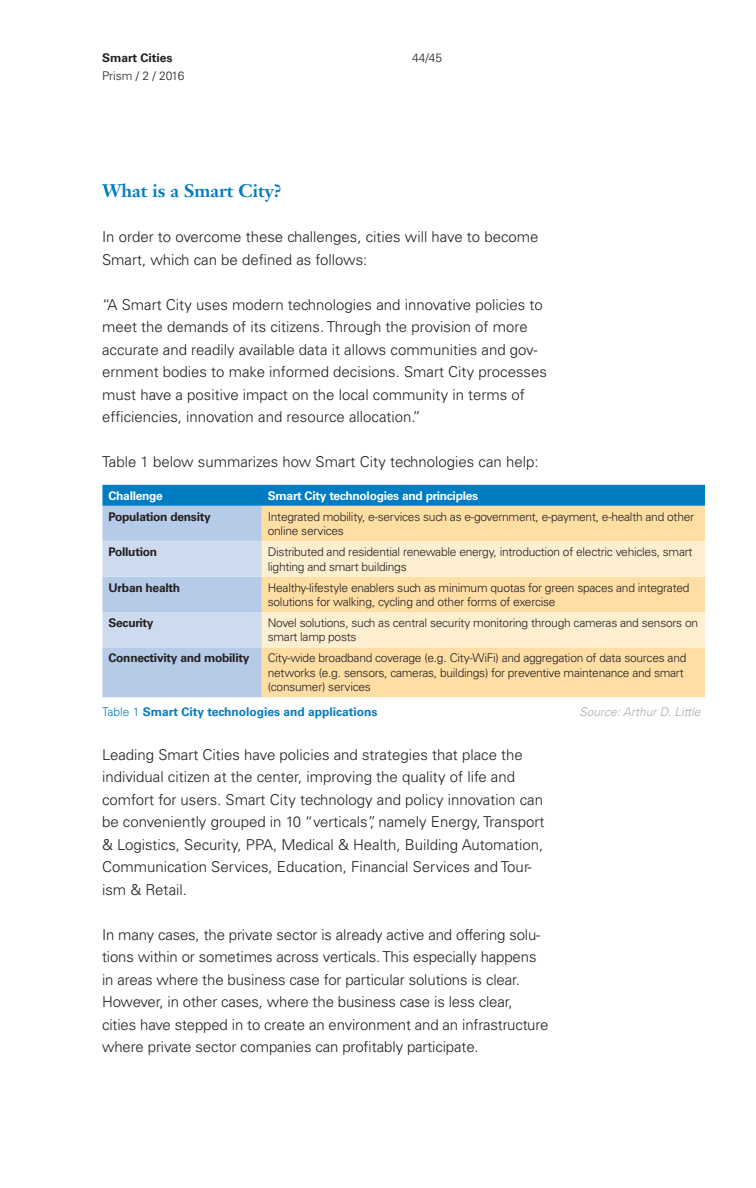
<style>
.page{position:relative;width:756px;height:1188px;background:#fff}
.page>*{position:absolute;margin:0;border:0;box-sizing:border-box;transform-origin:0 0}
.t1{font:18px "Janson Text Bold Os F";color:#007cc2}
.t2{font:300 15px/22.5px "Univers CE";color:#231f20}
.t3{font:300 12px/14.4px "Univers CE";letter-spacing:-.02em;color:#231f20}
.t4{font:700 12px "Univers CE";letter-spacing:-.02em;color:#231f20}
.t5{font:700 12px "Univers CE";letter-spacing:-.02em;color:#fff}
.t6{font:700 12px "Univers CE";color:#007cc2}
.t7{font:italic 300 12px "Univers CE";color:#a8a9ad}
.t8{font:300 12px "Univers CE";color:#231f20}
.t9{font:700 12px "Univers CE";color:#231f20}
.s1{font-weight:300}
</style>
<div class="page">
<svg style="left:102px;top:485px;width:603px;height:212px;background:#bfcac3"></svg>
<svg style="left:262px;top:541px;width:443px;height:106px;background:#fee9c1"></svg>
<p class="t9" style="left:102px;top:51px;width:72px">Smart Cities</p>
<p class="t3" style="left:412px;top:51px;width:32px">44/45</p>
<p class="t8" style="left:102px;top:69px;width:84px">Prism / 2 / 2016</p>
<p class="t1" style="left:102px;top:179px;width:181px">What is a Smart City?</p>
<p class="t2" style="left:102px;top:226px;width:438px">In order to overcome these challenges, cities will have to become<br>Smart, which can be defined as follows:</p>
<p class="t2" style="left:102px;top:294px;width:446px">“A Smart City uses modern technologies and innovative policies to meet the demands of its citizens. Through the provision of more accurate and readily available data it allows communities and gov&shy;ernment bodies to make informed decisions. Smart City processes must have a positive impact on the local community in terms of efficiencies, innovation and resource allocation.”</p>
<p class="t2" style="left:102px;top:451px;width:438px">Table 1 below summarizes how Smart City technologies can help:</p>
<p class="t5" style="left:108px;top:489px;width:56px">Challenge</p>
<p class="t5" style="left:268px;top:489px;width:212px">Smart City technologies and principles</p>
<p class="t4" style="left:108px;top:510px;width:104px">Population density</p>
<p class="t3" style="left:268px;top:510px;width:428px">Integrated mobility, e-services such as e-government, e-payment, e-health and other online services</p>
<p class="t4" style="left:108px;top:545px;width:50px">Pollution</p>
<p class="t3" style="left:268px;top:545px;width:426px">Distributed and residential renewable energy, introduction of electric vehicles, smart lighting and smart buildings</p>
<p class="t4" style="left:108px;top:580px;width:73px">Urban health</p>
<p class="t3" style="left:268px;top:580px;width:423px">Healthy-lifestyle enablers such as minimum quotas for green spaces and integrated solutions for walking, cycling and other forms of exercise</p>
<p class="t4" style="left:108px;top:616px;width:47px">Security</p>
<p class="t3" style="left:268px;top:616px;width:432px">Novel solutions, such as central security monitoring through cameras and sensors on smart lamp posts</p>
<p class="t4" style="left:108px;top:651px;width:143px">Connectivity and mobility</p>
<p class="t3" style="left:268px;top:651px;width:420px">City-wide broadband coverage (e.g. City-WiFi) and aggregation of data sources and networks (e.g. sensors, cameras, buildings) for preventive maintenance and smart (consumer) services</p>
<p class="t6" style="left:102px;top:704px;width:277px"><span class="s1">Table 1</span> Smart City technologies and applications</p>
<p class="t7" style="left:579px;top:705px;width:123px">Source: Arthur D. Little</p>
<p class="t2" style="left:102px;top:744px;width:444px">Leading Smart Cities have policies and strategies that place the individual citizen at the center, improving the quality of life and comfort for users. Smart City technology and policy innovation can be conveniently grouped in 10 “verticals”, namely Energy, Transport &amp; Logistics, Security, PPA, Medical &amp; Health, Building Automation, Communication Services, Education, Financial Services and Tour&shy;ism &amp; Retail.</p>
<p class="t2" style="left:102px;top:924px;width:448px">In many cases, the private sector is already active and offering solu&shy;tions within or sometimes across verticals. This especially happens in areas where the business case for particular solutions is clear.<br>However, in other cases, where the business case is less clear, cities have stepped in to create an environment and an infrastructure where private sector companies can profitably participate.</p>
</div>
